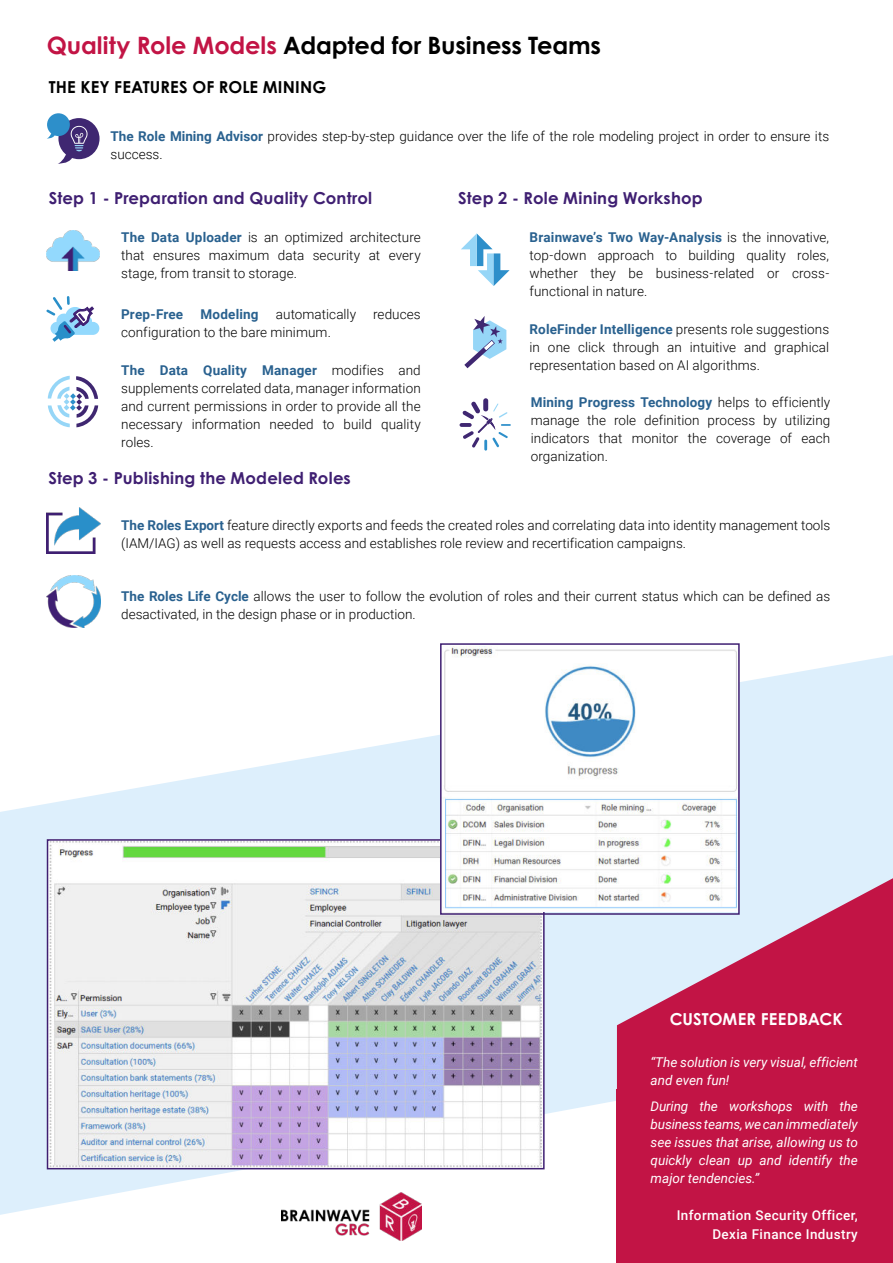
<style>
.page{position:relative;width:893px;height:1263px;background:#fff}
.page>*{position:absolute;margin:0;border:0;box-sizing:border-box;transform-origin:0 0}
.t1{font:700 24px "Century Gothic Pro";letter-spacing:-.005em;color:#000}
.t2{font:700 16.5px "Century Gothic Pro";letter-spacing:.01em;color:#3f1f72}
.t3{font:700 16.5px "Century Gothic Pro";letter-spacing:.01em;color:#000}
.t4{font:700 16.5px "Century Gothic Pro";letter-spacing:.01em;color:#fff}
.t5{font:300 13.5px/18px "Roboto";color:#000;text-align:justify}
.t6{font:italic 13.5px/18px "Roboto";color:#fff}
.t7{font:500 13.5px/19.5px "Roboto";letter-spacing:.03em;color:#fff;text-align:right}
.t8{font:700 13.5px "Roboto";letter-spacing:.015em;color:#29618f}
.s1{color:#c21445}
.s2{font-weight:700;color:#29618f}
</style>
<div class="page">
<svg style="left:0;top:655px;width:893px;height:560px;fill:#ddeffc"></svg>
<img style="left:50px;top:842px;width:492px;height:324px">
<div style="left:47px;top:839px;width:498px;height:330px;border:2px solid #3f1f72"></div>
<img style="left:281px;top:1192px;width:140px;height:49px">
<div style="left:617px;top:1090px;width:276px;height:173px;background:#c21445"></div>
<svg style="left:617px;top:878px;width:276px;height:212px;background:#ca547a"></svg>
<img style="left:47px;top:507px;width:54px;height:46px">
<img style="left:47px;top:575px;width:54px;height:53px">
<div style="left:58px;top:118px;width:42px;height:41px;background:#3f2771;border-radius:50%"></div>
<div style="left:47px;top:113px;width:23px;height:23px;background:#2d8fca;border-radius:50%"></div>
<svg style="left:47px;top:126px;width:41px;height:38px"></svg>
<div style="left:649px;top:586px;width:8px;height:8px;border:2px solid #fff;border-radius:50%"></div>
<div style="left:649px;top:616px;width:8px;height:7px;border:2px solid #fff;border-radius:50%"></div>
<img style="left:443px;top:647px;width:294px;height:264px">
<div style="left:440px;top:643px;width:300px;height:272px;border:2px solid #3f1f72"></div>
<img style="left:46px;top:231px;width:54px;height:40px">
<svg style="left:46px;top:296px;width:54px;height:46px"></svg>
<svg style="left:48px;top:376px;width:50px;height:51px"></svg>
<svg style="left:460px;top:399px;width:51px;height:52px"></svg>
<svg style="left:464px;top:316px;width:42px;height:52px"></svg>
<svg style="left:461px;top:233px;width:49px;height:53px"></svg>
<h1 class="t1" style="left:47px;top:36px;width:556px"><span class="s1">Quality Role Models</span> Adapted for Business Teams</h1>
<p class="t3" style="left:49px;top:80px;width:279px">THE KEY FEATURES OF ROLE MINING</p>
<p class="t5" style="left:111px;top:128px;width:720px"><span class="s2">The Role Mining Advisor</span> provides step-by-step guidance over the life of the role modeling project in order to ensure its success.</p>
<p class="t2" style="left:49px;top:191px;width:325px">Step 1 - Preparation and Quality Control</p>
<p class="t2" style="left:458px;top:191px;width:246px">Step 2 - Role Mining Workshop</p>
<p class="t5" style="left:121px;top:229px;width:301px"><span class="s2">The Data Uploader</span> is an optimized architecture that ensures maximum data security at every stage, from transit to storage.</p>
<p class="t8" style="left:121px;top:309px;width:64px">Prep-Free</p>
<p class="t8" style="left:201px;top:309px;width:60px">Modeling</p>
<p class="t5" style="left:276px;top:306px;width:82px">automatically</p>
<p class="t5" style="left:373px;top:306px;width:49px">reduces</p>
<p class="t5" style="left:121px;top:324px;width:211px">configuration to the bare minimum.</p>
<p class="t5" style="left:121px;top:362px;width:301px"><span class="s2">The Data Quality Manager</span> modifies and supplements correlated data, manager information and current permissions in order to provide all the necessary information needed to build quality roles.</p>
<p class="t2" style="left:48px;top:472px;width:304px">Step 3 - Publishing the Modeled Roles</p>
<p class="t5" style="left:530px;top:229px;width:301px"><span class="s2">Brainwave’s Two Way-Analysis</span> is the innovative, top-down approach to building quality roles, whether they be business-related or cross&shy;functional in nature.</p>
<p class="t5" style="left:530px;top:321px;width:301px"><span class="s2">RoleFinder Intelligence</span> presents role suggestions in one click through an intuitive and graphical representation based on AI algorithms.</p>
<p class="t5" style="left:531px;top:394px;width:301px"><span class="s2">Mining Progress Technology</span> helps to efficiently manage the role definition process by utilizing indicators that monitor the coverage of each organization.</p>
<p class="t5" style="left:121px;top:518px;width:711px"><span class="s2">The Roles Export</span> feature directly exports and feeds the created roles and correlating data into identity management tools (IAM/IAG) as well as requests access and establishes role review and recertification campaigns.</p>
<p class="t5" style="left:121px;top:589px;width:711px"><span class="s2">The Roles Life Cycle</span> allows the user to follow the evolution of roles and their current status which can be defined as desactivated, in the design phase or in production.</p>
<p class="t4" style="left:670px;top:1012px;width:174px">CUSTOMER FEEDBACK</p>
<p class="t6" style="left:651px;top:1054px;width:209px">“The solution is very visual, efficient and even fun!</p>
<p class="t6" style="left:651px;top:1098px;width:209px;text-align:justify">During the workshops with the business teams, we can immediately see issues that arise, allowing us to quickly clean up and identify the major tendencies.”</p>
<p class="t7" style="left:677px;top:1206px;width:183px">Information Security Officer,<br>Dexia Finance Industry</p>
</div>
